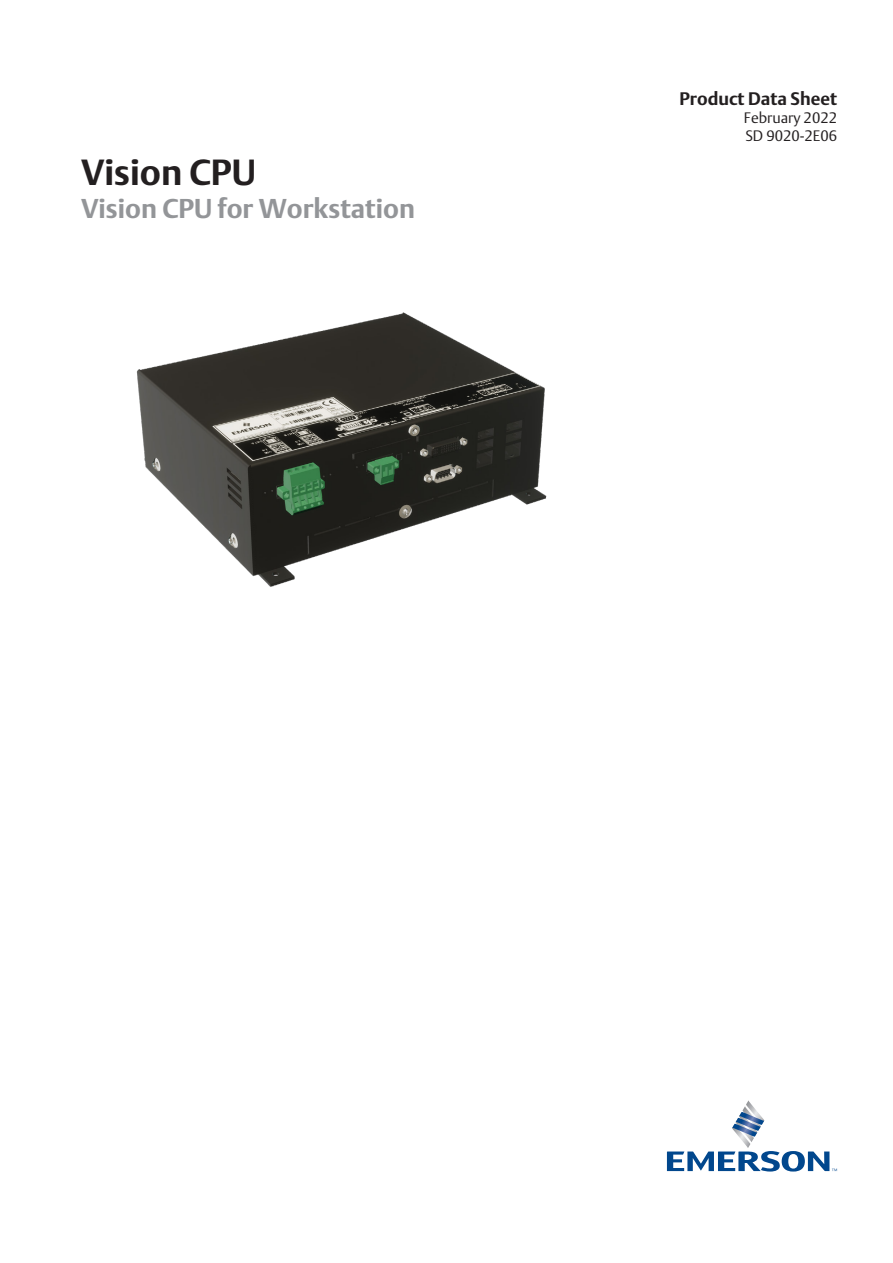
<style>
.page{position:relative;width:893px;height:1263px;background:#fff}
.page>*{position:absolute;margin:0;border:0;box-sizing:border-box;transform-origin:0 0}
.t1{font:700 36px "DTL Argo T";color:#231f20}
.Subhead{font:700 27px "DTL Argo T";color:#939598}
.t2{font:700 18px "DTL Argo T";color:#231f20}
.t3{font:15px/18px "DTL Argo T Light";color:#231f20}
</style>
<div class="page">
<svg style="left:667px;top:1100px;width:170px;height:71px"></svg>
<img style="left:136px;top:312px;width:411px;height:275px">
<p class="t1" style="left:81px;top:151px;width:176px">Vision CPU</p>
<p class="Subhead" style="left:81px;top:192px;width:335px">Vision CPU for Workstation</p>
<p class="t2" style="left:679px;top:88px;width:159px">Product Data Sheet</p>
<p class="t3" style="left:744px;top:109px;width:95px">February 2022<br>SD 9020-2E06</p>
</div>
